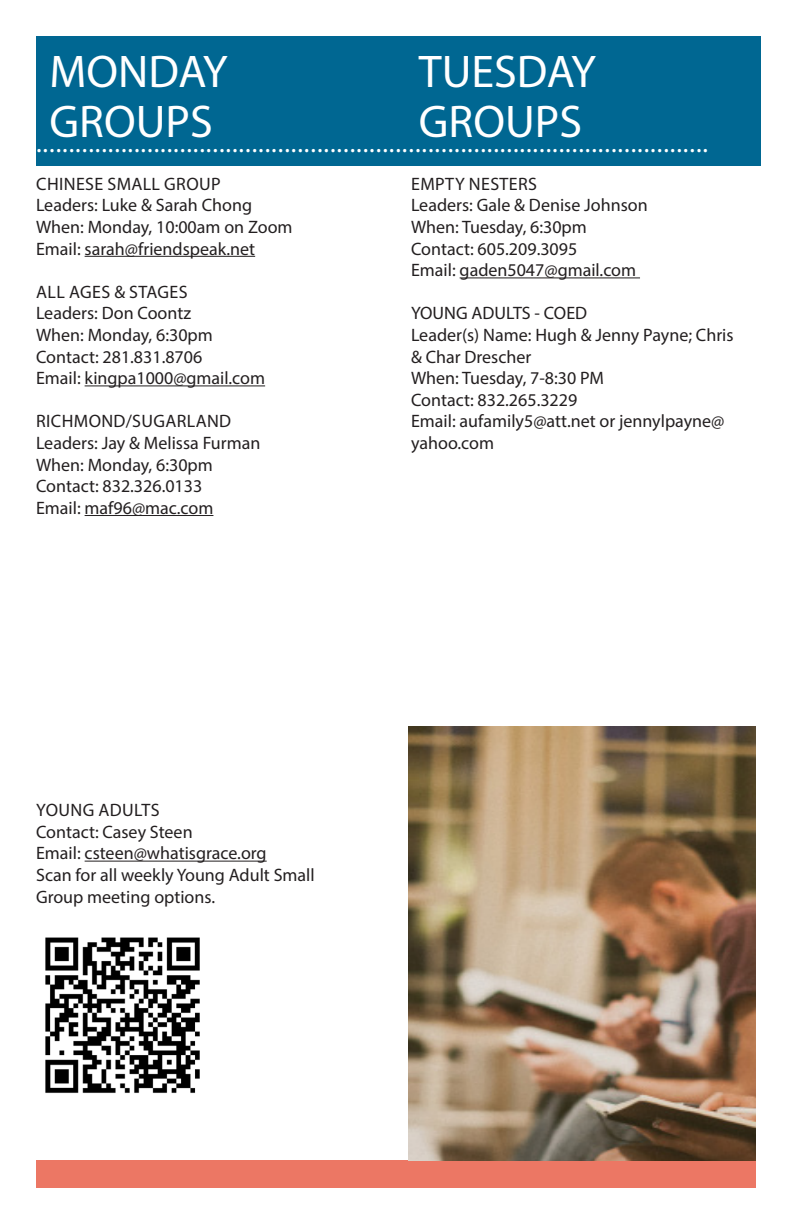
<style>
.page{position:relative;width:792px;height:1224px;background:#fff}
.page>*{position:absolute;margin:0;border:0;box-sizing:border-box;transform-origin:0 0}
.t1{font:46px "Myriad Pro";color:#fff}
.t2{font:27px "Myriad Pro";color:#fff}
.t3{font:18px/21.6px "Myriad Pro";color:#231f20}
.t4{font:18px "Myriad Pro";letter-spacing:.02em;color:#231f20}
</style>
<div class="page">
<hr style="left:85px;top:256px;width:170px;height:1px;background:#231f20">
<hr style="left:85px;top:385px;width:180px;height:1px;background:#231f20">
<hr style="left:85px;top:515px;width:128px;height:1px;background:#231f20">
<hr style="left:85px;top:861px;width:182px;height:1px;background:#231f20">
<img style="left:45px;top:937px;width:155px;height:156px">
<div style="left:36px;top:36px;width:724px;height:130px;background:#006792"></div>
<hr style="left:460px;top:277px;width:180px;height:1px;background:#231f20">
<div style="left:36px;top:1161px;width:720px;height:27px;background:#ec7764"></div>
<img style="left:408px;top:726px;width:348px;height:435px">
<p class="t1" style="left:50px;top:43px;width:180px">MONDAY</p>
<p class="t1" style="left:50px;top:93px;width:165px">GROUPS</p>
<p class="t1" style="left:419px;top:43px;width:179px">TUESDAY</p>
<p class="t1" style="left:419px;top:93px;width:165px">GROUPS</p>
<p class="t4" style="left:411px;top:173px;width:127px">EMPTY NESTERS</p>
<p class="t3" style="left:411px;top:194px;width:238px">Leaders: Gale &amp; Denise Johnson</p>
<p class="t3" style="left:411px;top:216px;width:177px">When: Tuesday, 6:30pm</p>
<p class="t3" style="left:411px;top:237px;width:168px">Contact: 605.209.3095</p>
<p class="t3" style="left:411px;top:259px;width:227px">Email: gaden5047@gmail.com</p>
<p class="t3" style="left:411px;top:302px;width:178px">YOUNG ADULTS - COED</p>
<p class="t3" style="left:411px;top:324px;width:324px">Leader(s) Name: Hugh &amp; Jenny Payne; Chris &amp; Char Drescher</p>
<p class="t3" style="left:411px;top:367px;width:194px">When: Tuesday, 7-8:30 PM</p>
<p class="t3" style="left:411px;top:389px;width:168px">Contact: 832.265.3229</p>
<p class="t3" style="left:411px;top:410px;width:315px">Email: aufamily5@att.net or jennylpayne@ yahoo.com</p>
<p class="t2" style="left:36px;top:127px;width:674px">.......................................................................................................</p>
<p class="t3" style="left:36px;top:173px;width:218px">CHINESE SMALL GROUP<br>Leaders: Luke &amp; Sarah Chong</p>
<p class="t3" style="left:36px;top:216px;width:258px">When: Monday, 10:00am on Zoom</p>
<p class="t3" style="left:36px;top:237px;width:221px">Email: sarah@friendspeak.net</p>
<p class="t4" style="left:36px;top:281px;width:153px">ALL AGES &amp; STAGES</p>
<p class="t3" style="left:36px;top:302px;width:156px">Leaders: Don Coontz</p>
<p class="t3" style="left:36px;top:324px;width:178px">When: Monday, 6:30pm</p>
<p class="t3" style="left:36px;top:345px;width:168px">Contact: 281.831.8706</p>
<p class="t3" style="left:36px;top:367px;width:231px">Email: kingpa1000@gmail.com</p>
<p class="t4" style="left:36px;top:410px;width:196px">RICHMOND/SUGARLAND</p>
<p class="t3" style="left:36px;top:432px;width:226px">Leaders: Jay &amp; Melissa Furman</p>
<p class="t3" style="left:36px;top:453px;width:178px">When: Monday, 6:30pm</p>
<p class="t3" style="left:36px;top:475px;width:168px">Contact: 832.326.0133</p>
<p class="t3" style="left:36px;top:497px;width:179px">Email: maf96@mac.com</p>
<p class="t4" style="left:36px;top:799px;width:125px">YOUNG ADULTS</p>
<p class="t3" style="left:36px;top:821px;width:158px">Contact: Casey Steen</p>
<p class="t3" style="left:36px;top:842px;width:232px">Email: csteen@whatisgrace.org</p>
<p class="t3" style="left:36px;top:864px;width:280px">Scan for all weekly Young Adult Small<br>Group meeting options.</p>
</div>
